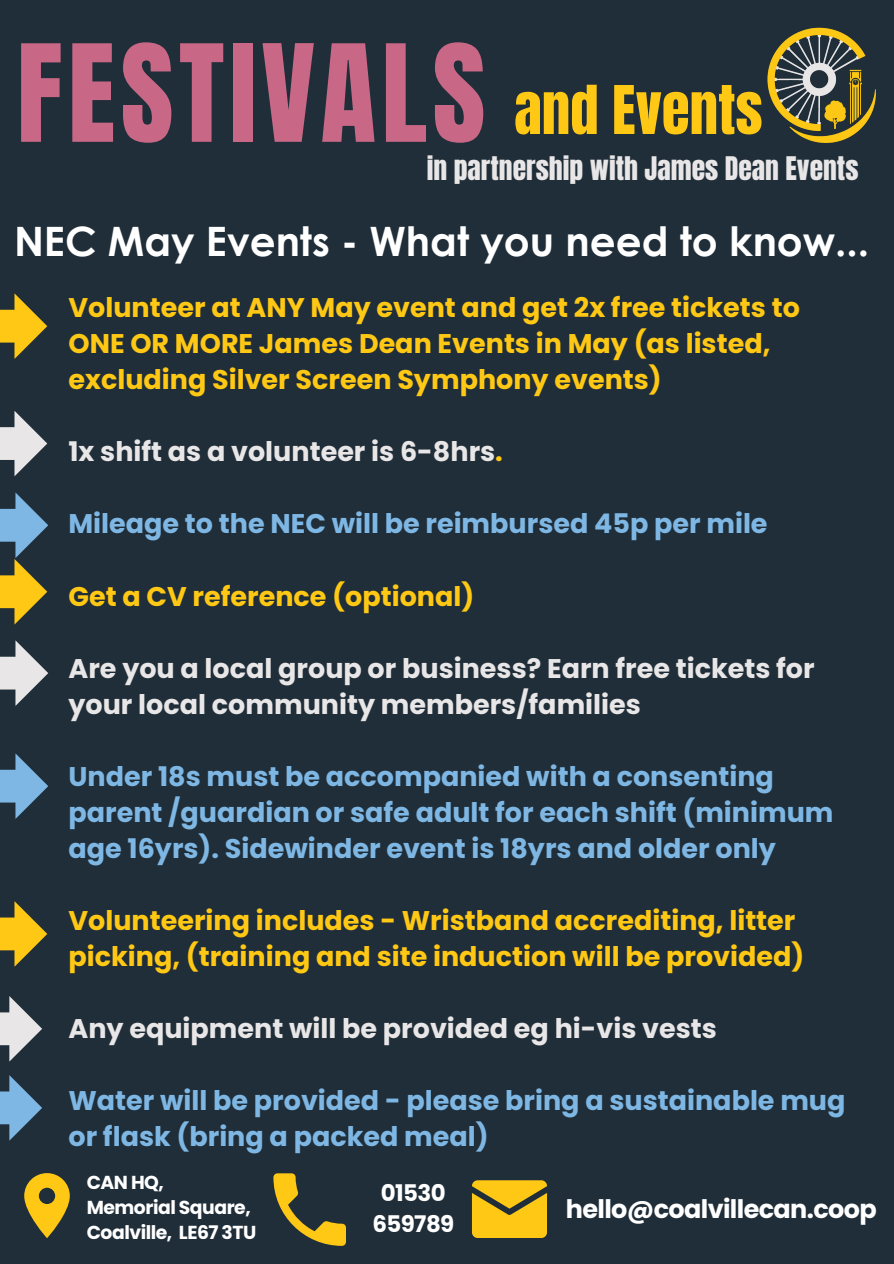
<style>
.page{position:relative;width:894px;height:1264px;background:#fff}
.page>*{position:absolute;margin:0;border:0;box-sizing:border-box;transform-origin:0 0}
.t1{font:114.75px "Anton";letter-spacing:.045em;color:#c86886}
.t2{font:57px "Anton";color:#ffc814}
.t3{font:700 40.5px "Century Gothic";color:#fff}
.t4{font:27.6px "Anton";color:#e8e6e6}
.t5{font:700 27px/36px "Poppins";color:#7eb7e4}
.t6{font:700 27px/36px "Poppins";color:#ffc814}
.t7{font:700 27px/36px "Poppins";color:#e8e6e6}
.t8{font:700 25.5px "Poppins";letter-spacing:-.025em;color:#fff}
.t9{font:700 22.95px/31.5px "Poppins";letter-spacing:-.025em;color:#fff;text-align:center}
.t10{font:700 18.75px "Poppins";letter-spacing:-.025em;color:#fff}
.s1{color:#ffc814}
</style>
<div class="page">
<div style="left:0;top:0;width:893px;height:1263px;background:#202e39"></div>
<svg style="left:24px;top:1173px;width:46px;height:65px"></svg>
<svg style="left:273px;top:1173px;width:72px;height:72px"></svg>
<svg style="left:472px;top:1180px;width:75px;height:57px"></svg>
<img style="left:767px;top:27px;width:107px;height:115px">
<svg style="left:0;top:293px;width:47px;height:66px"></svg>
<svg style="left:0;top:411px;width:47px;height:65px"></svg>
<svg style="left:0;top:492px;width:48px;height:66px"></svg>
<svg style="left:0;top:559px;width:47px;height:65px"></svg>
<svg style="left:0;top:753px;width:48px;height:66px"></svg>
<svg style="left:0;top:640px;width:48px;height:66px"></svg>
<svg style="left:0;top:901px;width:47px;height:65px"></svg>
<svg style="left:0;top:996px;width:42px;height:65px"></svg>
<svg style="left:0;top:1075px;width:42px;height:65px"></svg>
<p class="t1" style="left:17px;top:11px;width:470px">FESTIVALS</p>
<h4 class="t2" style="left:514px;top:69px;width:250px">and Events</h4>
<h4 class="t4" style="left:426px;top:149px;width:433px">in partnership with James Dean Events</h4>
<p class="t3" style="left:14px;top:215px;width:856px">NEC May Events - What you need to know...</p>
<p class="t6" style="left:68px;top:290px;width:732px">Volunteer at ANY May event and get 2x free tickets to<br>ONE OR MORE James Dean Events in May (as listed, excluding Silver Screen Symphony events)</p>
<p class="t7" style="left:68px;top:434px;width:436px">1x shift as a volunteer is 6-8hrs<span class="s1">.</span></p>
<h4 class="t5" style="left:68px;top:506px;width:700px">Mileage to the NEC will be reimbursed 45p per mile</h4>
<h4 class="t6" style="left:68px;top:578px;width:407px">Get a CV reference (optional)</h4>
<h4 class="t7" style="left:68px;top:650px;width:747px">Are you a local group or business? Earn free tickets for your local community members/families</h4>
<p class="t5" style="left:68px;top:758px;width:766px">Under 18s must be accompanied with a consenting parent /guardian or safe adult for each shift (minimum age 16yrs). Sidewinder event is 18yrs and older only</p>
<p class="t6" style="left:68px;top:902px;width:737px">Volunteering includes - Wristband accrediting, litter picking, (training and site induction will be provided)</p>
<p class="t7" style="left:68px;top:1010px;width:649px">Any equipment will be provided eg hi-vis vests</p>
<p class="t5" style="left:68px;top:1082px;width:778px">Water will be provided - please bring a sustainable mug or flask (bring a packed meal)</p>
<h1 class="t10" style="left:87px;top:1169px;width:79px">CAN HQ,</h1>
<p class="t10" style="left:87px;top:1194px;width:165px">Memorial Square,</p>
<p class="t10" style="left:87px;top:1219px;width:171px">Coalville, LE67 3TU</p>
<h2 class="t9" style="left:372px;top:1176px;width:83px">01530<br>659789</h2>
<h5 class="t8" style="left:565px;top:1191px;width:312px">hello@coalvillecan.coop</h5>
</div>
